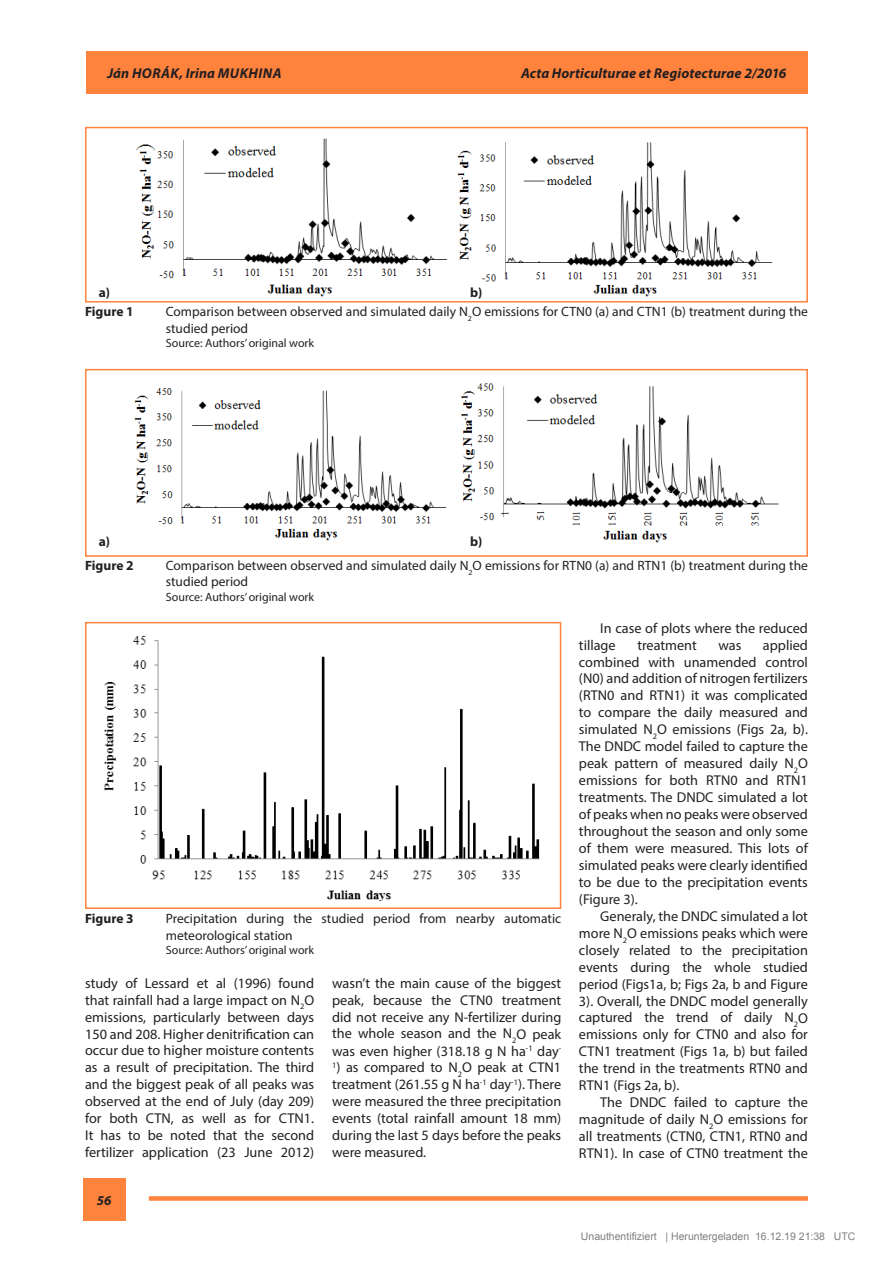
<style>
.page{position:relative;width:893px;height:1263px;background:#fff}
.page>*{position:absolute;margin:0;border:0;box-sizing:border-box;transform-origin:0 0}
.t1{font:14.25px/17px "Myriad Pro";color:#231f20;text-align:justify}
.t2{font:italic 700 14.25px "Myriad Pro";letter-spacing:.01em;color:#231f20}
.t3{font:13.5px/16.2px "Myriad Pro";color:#231f20}
.t4{font:700 13.5px "Myriad Pro";color:#231f20}
.t5{font:italic 700 13.5px "Myriad Pro";color:#231f20}
.t6{font:12px "Myriad Pro";color:#231f20}
.t7{font:10.5px "Arial";color:#808080}
</style>
<div class="page">
<div style="left:87px;top:51px;width:721px;height:43px;background:#ff823d"></div>
<div style="left:83px;top:1178px;width:43px;height:43px;background:#ff823d"></div>
<div style="left:149px;top:1196px;width:659px;height:5px;background:#ff823d"></div>
<img style="left:136px;top:138px;width:312px;height:159px">
<img style="left:458px;top:141px;width:315px;height:156px">
<div style="left:85px;top:127px;width:723px;height:176px;border:2px solid #ff823d"></div>
<img style="left:134px;top:388px;width:313px;height:153px">
<img style="left:460px;top:383px;width:319px;height:160px">
<div style="left:85px;top:369px;width:723px;height:188px;border:2px solid #ff823d"></div>
<img style="left:104px;top:635px;width:436px;height:266px">
<div style="left:85px;top:622px;width:476px;height:287px;border:2px solid #ff823d"></div>
<p class="t2" style="left:107px;top:64px;width:175px">Ján Horák, Irina Mukhina</p>
<p class="t2" style="left:521px;top:64px;width:267px">Acta Horticulturae et Regiotecturae 2/2016</p>
<p class="t4" style="left:99px;top:284px;width:13px">a)</p>
<p class="t4" style="left:470px;top:284px;width:14px">b)</p>
<p class="t4" style="left:85px;top:303px;width:50px">Figure 1</p>
<p class="t3" style="left:166px;top:303px;width:644px">Comparison between observed and simulated daily N<sub>2</sub>O emissions for CTN0 (a) and CTN1 (b) treatment during the studied period</p>
<p class="t6" style="left:166px;top:335px;width:150px">Source: Authors’ original work</p>
<p class="t4" style="left:99px;top:532px;width:13px">a)</p>
<p class="t4" style="left:470px;top:532px;width:14px">b)</p>
<p class="t4" style="left:85px;top:557px;width:50px">Figure 2</p>
<p class="t3" style="left:166px;top:557px;width:644px">Comparison between observed and simulated daily N<sub>2</sub>O emissions for RTN0 (a) and RTN1 (b) treatment during the studied period</p>
<p class="t6" style="left:166px;top:589px;width:150px">Source: Authors’ original work</p>
<p class="t4" style="left:85px;top:910px;width:50px">Figure 3</p>
<p class="t3" style="left:166px;top:910px;width:397px">Precipitation during the studied period from nearby automatic meteorological station</p>
<p class="t6" style="left:166px;top:942px;width:150px">Source: Authors’ original work</p>
<p class="t1" style="left:85px;top:974px;width:231px">study of Lessard et al (1996) found that rainfall had a large impact on N<sub>2</sub>O emissions, particularly between days 150 and 208. Higher denitrification can occur due to higher moisture contents as a result of precipitation. The third and the biggest peak of all peaks was observed at the end of July (day 209) for both CTN, as well as for CTN1.<br>It has to be noted that the second fertilizer application (23 June 2012)</p>
<p class="t1" style="left:332px;top:974px;width:231px">wasn’t the main cause of the biggest peak, because the CTN0 treatment did not receive any N-fertilizer during the whole season and the N<sub>2</sub>O peak was even higher (318.18 g N ha<sup>-1</sup> day<sup>-</sup></p>
<p class="t1" style="left:332px;top:1059px;width:231px"><sup>1</sup>) as compared to N<sub>2</sub>O peak at CTN1 treatment (261.55 g N ha<sup>-1</sup> day<sup>-1</sup>). There were measured the three precipitation events (total rainfall amount 18 mm) during the last 5 days before the peaks were measured.</p>
<p class="t5" style="left:97px;top:1191px;width:16px">56</p>
<p class="t1" style="left:579px;top:619px;width:230px;text-indent:21px">In case of plots where the reduced tillage</p>
<p class="t1" style="left:579px;top:636px;width:230px;text-indent:184px">applied combined with unamended control (N0) and addition of nitrogen fertilizers (RTN0 and RTN1) it was complicated to compare the daily measured and simulated N<sub>2</sub>O emissions (Figs 2a, b).<br>The DNDC model failed to capture the peak pattern of measured daily N<sub>2</sub>O emissions for both RTN0 and RTN1 treatments. The DNDC simulated a lot of peaks when no peaks were observed throughout the season and only some of them were measured. This lots of simulated peaks were clearly identified to be due to the precipitation events (Figure 3).</p>
<p class="t1" style="left:579px;top:907px;width:230px;text-indent:21px">Generaly, the DNDC simulated a lot more N<sub>2</sub>O emissions peaks which were closely related to the precipitation events during the whole studied period (Figs1a, b; Figs 2a, b and Figure 3). Overall, the DNDC model generally captured the trend of daily N<sub>2</sub>O emissions only for CTN0 and also for CTN1 treatment (Figs 1a, b) but failed the trend in the treatments RTN0 and RTN1 (Figs 2a, b).</p>
<p class="t1" style="left:579px;top:1094px;width:230px;text-indent:21px">The DNDC failed to capture the magnitude of daily N<sub>2</sub>O emissions for all treatments (CTN0, CTN1, RTN0 and RTN1). In case of CTN0 treatment the</p>
<p class="t1" style="left:637px;top:636px;width:61px">treatment</p>
<p class="t1" style="left:718px;top:636px;width:24px">was</p>
<p class="t7" style="left:581px;top:1233px;width:276px">Unauthentifiziert | Heruntergeladen 16.12.19 21:38 UTC</p>
</div>
